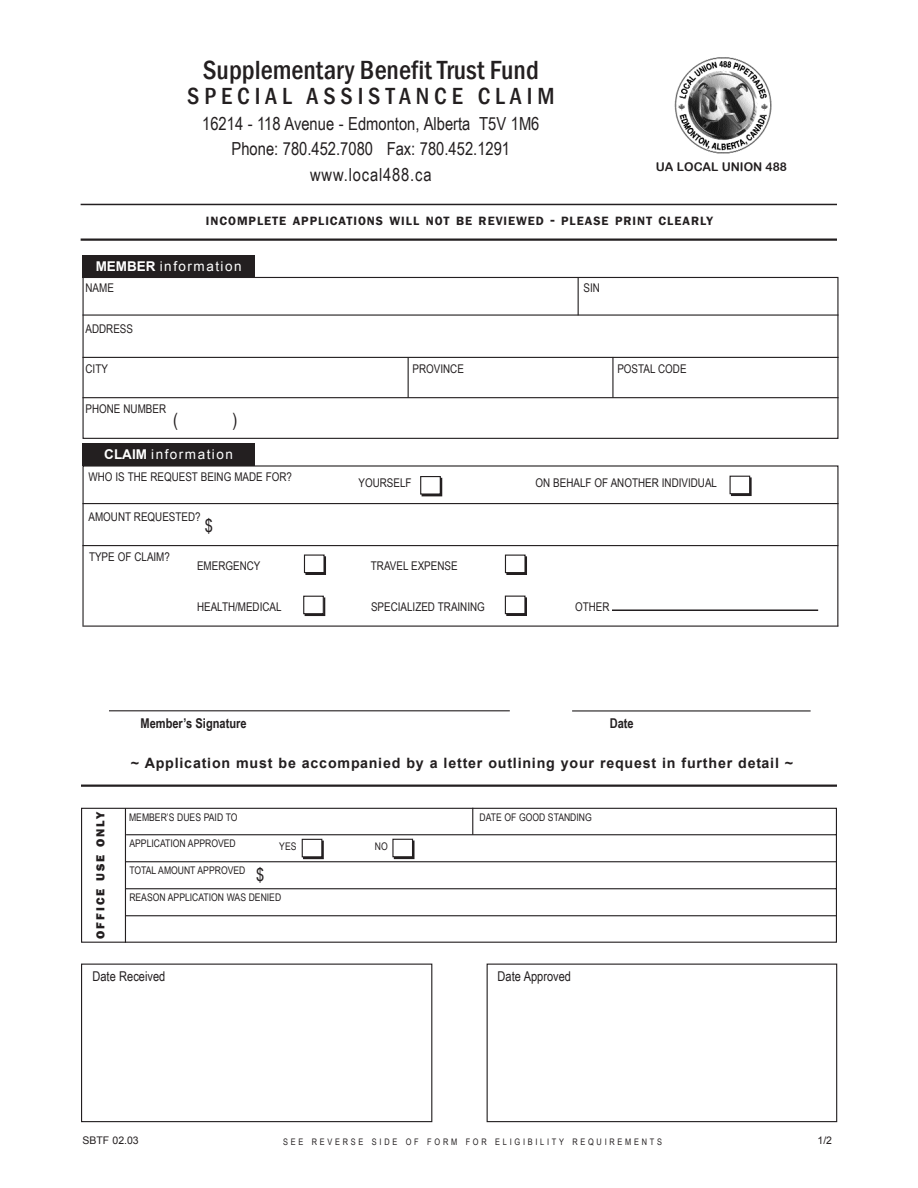
<style>
.page{position:relative;width:918px;height:1188px;background:#fff}
.page>*{position:absolute;margin:0;border:0;box-sizing:border-box;transform-origin:0 0}
.t1{font:500 condensed 27px "Franklin Gothic";color:#231f20}
.t2{font:500 condensed 24px "Franklin Gothic";letter-spacing:.205em;color:#231f20}
.t3{font:18px/25.5px "Arial Narrow";color:#231f20;text-align:center}
.t4{font:700 14.25px "Arial";letter-spacing:.055em;color:#231f20}
.t5{font:13.5px "Arial";letter-spacing:.11em;color:#fff}
.t6{font:13.5px "Arial Narrow";color:#231f20}
.t7{font:700 13.5px "Arial Narrow";color:#231f20}
.t8{font:600 12.3px "Franklin Gothic";letter-spacing:.08em;color:#231f20}
.t9{font:12px "Arial Narrow";color:#231f20}
.t10{font:12px "Arial Rounded MT Bold";color:#231f20}
.t11{font:800 12px "Franklin Gothic";letter-spacing:.175em;color:#231f20}
.t12{font:10.5px "Arial Narrow";color:#231f20}
.t13{font:10.5px "Arial";color:#231f20}
.t14{font:9px "Arial Narrow";letter-spacing:.305em;color:#231f20}
.s1{font-size:16.5px}
.s2{font-weight:700}
</style>
<div class="page">
<div style="left:82px;top:465px;width:756px;height:81px;border:1px solid #231f20"></div>
<hr style="left:82px;top:503px;width:756px;height:1px;background:#231f20">
<div style="left:422px;top:478px;width:20px;height:18px;border:1px solid #231f20"></div>
<div style="left:731px;top:477px;width:21px;height:19px;border:1px solid #231f20"></div>
<svg style="left:82px;top:276px;width:757px;height:219px"></svg>
<hr style="left:82px;top:314px;width:756px;height:2px;background:#231f20">
<hr style="left:82px;top:357px;width:756px;height:1px;background:#231f20">
<hr style="left:82px;top:397px;width:756px;height:1px;background:#231f20">
<hr style="left:408px;top:358px;width:1px;height:40px;background:#231f20">
<hr style="left:612px;top:357px;width:2px;height:41px;background:#231f20">
<hr style="left:578px;top:277px;width:1px;height:38px;background:#231f20">
<hr style="left:81px;top:785px;width:756px;height:2px;background:#231f20">
<svg style="left:81px;top:807px;width:757px;height:316px"></svg>
<svg style="left:472px;top:808px;width:1px;height:27px"></svg>
<hr style="left:125px;top:808px;width:1px;height:135px;background:#231f20">
<hr style="left:125px;top:915px;width:711px;height:1px;background:#231f20">
<img style="left:674px;top:57px;width:98px;height:97px">
<hr style="left:81px;top:204px;width:756px;height:1px;background:#231f20">
<hr style="left:81px;top:238px;width:756px;height:3px;background:#231f20">
<hr style="left:109px;top:710px;width:401px;height:1px;background:#231f20">
<hr style="left:572px;top:710px;width:239px;height:2px;background:#231f20">
<div style="left:303px;top:841px;width:21px;height:18px;border:1px solid #231f20"></div>
<div style="left:302px;top:839px;width:20px;height:18px;background:#fff"></div>
<div style="left:302px;top:839px;width:20px;height:18px;border:1px solid #231f20"></div>
<div style="left:394px;top:841px;width:21px;height:18px;border:1px solid #231f20"></div>
<div style="left:393px;top:839px;width:20px;height:18px;background:#fff"></div>
<div style="left:392px;top:839px;width:21px;height:18px;border:1px solid #231f20"></div>
<div style="left:82px;top:255px;width:173px;height:22px;background:#231f20"></div>
<div style="left:82px;top:443px;width:173px;height:23px;background:#231f20"></div>
<hr style="left:82px;top:545px;width:2px;height:82px;background:#231f20">
<svg style="left:82px;top:554px;width:757px;height:73px"></svg>
<hr style="left:837px;top:545px;width:1px;height:81px;background:#231f20">
<h1 class="t1" style="left:203px;top:54px;width:338px">Supplementary Benefit Trust Fund</h1>
<h2 class="t2" style="left:187px;top:82px;width:369px">SPECIAL ASSISTANCE CLAIM</h2>
<h3 class="t3" style="left:202px;top:111px;width:339px">16214 - 118 Avenue - Edmonton, Alberta T5V 1M6<br>Phone: 780.452.7080 Fax: 780.452.1291 www.local488.ca</h3>
<p class="t10" style="left:656px;top:160px;width:133px">UA LOCAL UNION 488</p>
<p class="t8" style="left:206px;top:214px;width:509px">INCOMPLETE APPLICATIONS WILL NOT BE REVIEWED <span class="s1">-</span> PLEASE PRINT CLEARLY</p>
<p class="t5" style="left:96px;top:259px;width:147px"><span class="s2">MEMBER</span> information</p>
<p class="t9" style="left:86px;top:281px;width:30px">NAME</p>
<p class="t9" style="left:584px;top:281px;width:18px">SIN</p>
<p class="t9" style="left:86px;top:321px;width:49px">ADDRESS</p>
<p class="t9" style="left:86px;top:362px;width:24px">CITY</p>
<p class="t9" style="left:413px;top:362px;width:53px">PROVINCE</p>
<p class="t9" style="left:617px;top:362px;width:71px">POSTAL CODE</p>
<p class="t9" style="left:86px;top:402px;width:82px">PHONE NUMBER</p>
<h3 class="t3" style="left:173px;top:407px;width:6px">(</h3>
<h3 class="t3" style="left:232px;top:407px;width:6px">)</h3>
<p class="t5" style="left:104px;top:447px;width:130px"><span class="s2">CLAIM</span> information</p>
<p class="t9" style="left:88px;top:469px;width:205px">WHO IS THE REQUEST BEING MADE FOR?</p>
<p class="t9" style="left:88px;top:510px;width:114px">AMOUNT REQUESTED?</p>
<h3 class="t3" style="left:205px;top:513px;width:10px">$</h3>
<p class="t9" style="left:358px;top:475px;width:55px">YOURSELF</p>
<p class="t9" style="left:536px;top:475px;width:183px">ON BEHALF OF ANOTHER INDIVIDUAL</p>
<p class="t9" style="left:89px;top:550px;width:82px">TYPE OF CLAIM?</p>
<p class="t9" style="left:197px;top:559px;width:65px">EMERGENCY</p>
<p class="t9" style="left:371px;top:559px;width:88px">TRAVEL EXPENSE</p>
<p class="t9" style="left:197px;top:599px;width:86px">HEALTH/MEDICAL</p>
<p class="t9" style="left:371px;top:599px;width:115px">SPECIALIZED TRAINING</p>
<p class="t9" style="left:575px;top:599px;width:36px">OTHER</p>
<p class="t7" style="left:141px;top:716px;width:108px">Member’s Signature</p>
<p class="t7" style="left:610px;top:716px;width:25px">Date</p>
<p class="t4" style="left:131px;top:755px;width:664px">~ Application must be accompanied by a letter outlining your request in further detail ~</p>
<p class="t11" style="left:94px;top:939px;width:129px;rotate:-90deg">OFFICE USE ONLY</p>
<p class="t12" style="left:129px;top:811px;width:110px">MEMBER’S DUES PAID TO</p>
<p class="t12" style="left:479px;top:811px;width:114px">DATE OF GOOD STANDING</p>
<p class="t12" style="left:129px;top:837px;width:108px">APPLICATION APPROVED</p>
<p class="t12" style="left:279px;top:840px;width:19px">YES</p>
<p class="t12" style="left:375px;top:840px;width:14px">NO</p>
<p class="t12" style="left:129px;top:864px;width:117px">TOTAL AMOUNT APPROVED</p>
<h3 class="t3" style="left:256px;top:862px;width:10px">$</h3>
<p class="t12" style="left:129px;top:891px;width:153px">REASON APPLICATION WAS DENIED</p>
<p class="t6" style="left:92px;top:969px;width:74px">Date Received</p>
<p class="t6" style="left:498px;top:969px;width:75px">Date Approved</p>
<p class="t13" style="left:82px;top:1134px;width:58px">SBTF 02.03</p>
<p class="t14" style="left:283px;top:1137px;width:380px">SEE REVERSE SIDE OF FORM FOR ELIGIBILITY REQUIREMENTS</p>
<p class="t13" style="left:818px;top:1134px;width:16px">1/2</p>
</div>
